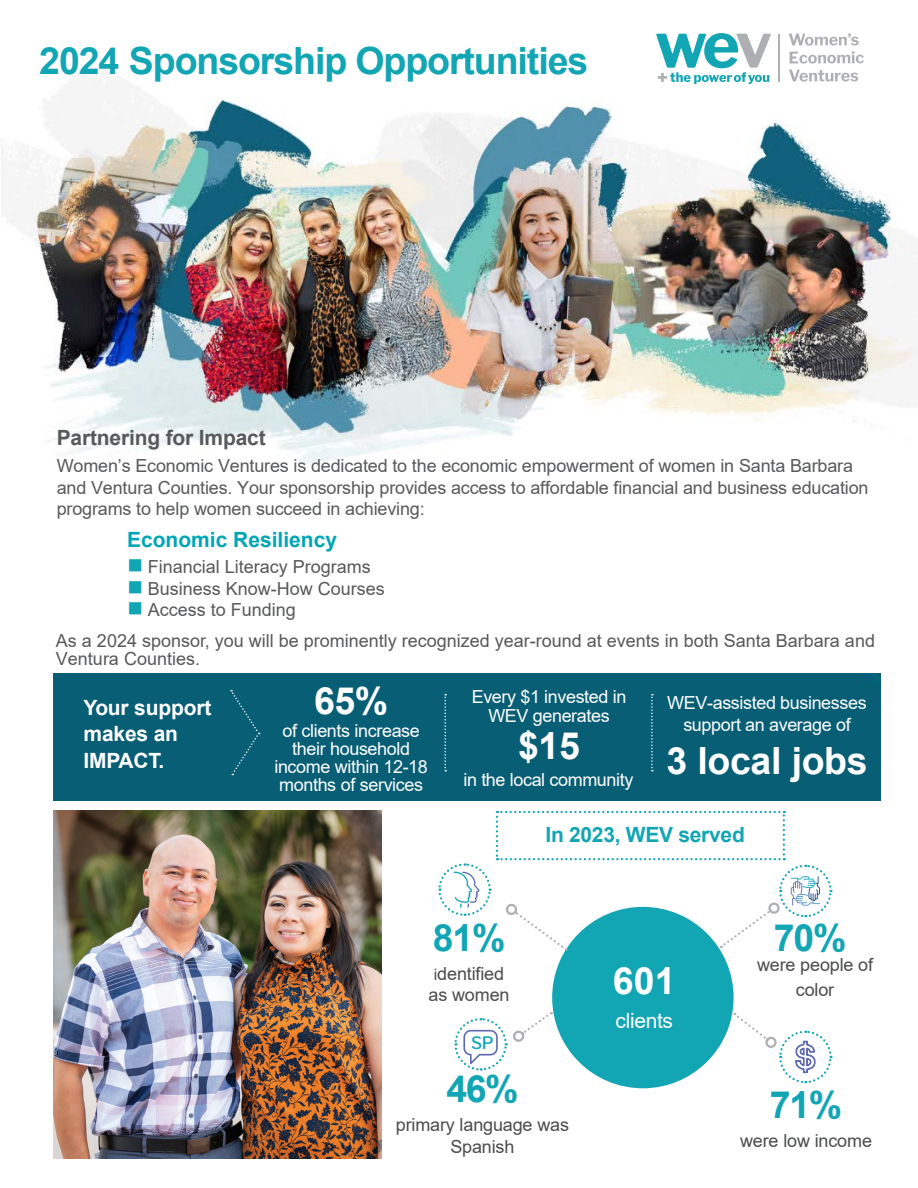
<style>
.page{position:relative;width:918px;height:1188px;background:#fff}
.page>*{position:absolute;margin:0;border:0;box-sizing:border-box;transform-origin:0 0}
.t1{font:700 37.5px "Arial";letter-spacing:-.03em;color:#12a5b4}
.t2{font:700 37.5px "Arial";letter-spacing:-.01em;color:#fff}
.t3{font:700 37.5px "Arial";letter-spacing:-.035em;color:#12a5b4}
.t4{font:700 21px/26.8px "Arial";letter-spacing:-.01em;color:#fff}
.t5{font:700 21px "Arial";letter-spacing:-.01em;color:#58595b}
.t6{font:700 21px "Arial";color:#00a6b5}
.t7{font:700 21px "Arial";letter-spacing:-.015em;color:#12a5b4}
.t8{font:21px "Arial";letter-spacing:-.015em;color:#fff}
.t9{font:18px/21.6px "Arial";letter-spacing:-.01em;color:#58595b}
.t10{font:18px/18px "Arial";color:#57585a}
.t11{font:18px/18px "Arial";letter-spacing:-.02em;color:#fff;text-align:center}
.t12{font:18px/21.6px "Arial";letter-spacing:-.01em;color:#4b4c4d;text-align:center}
.t13{font:500 17.1px "Libre Franklin";color:#12a5b4}
.s1{font-style:inherit}
.s2{color:#12a5b4}
.s3{font-size:15.75px}
</style>
<div class="page">
<img style="left:1px;top:68px;width:917px;height:396px">
<div style="left:54px;top:674px;width:826px;height:126px;background:#085e75"></div>
<svg style="left:789px;top:33px;width:75px;height:31px"></svg>
<svg style="left:789px;top:70px;width:69px;height:12px"></svg>
<svg style="left:656px;top:33px;width:115px;height:51px"></svg>
<hr style="left:778px;top:34px;width:2px;height:48px;background:#aeafb3">
<svg style="left:444px;top:694px;width:2px;height:77px"></svg>
<svg style="left:651px;top:694px;width:2px;height:77px"></svg>
<div style="left:231px;top:690px;width:29px;height:85px;background:#085e75"></div>
<div style="left:552px;top:907px;width:182px;height:181px;background:#12a5b4;border-radius:50%"></div>
<svg style="left:734px;top:1013px;width:99px;height:71px"></svg>
<svg style="left:454px;top:1012px;width:98px;height:59px"></svg>
<svg style="left:438px;top:811px;width:395px;height:139px"></svg>
<img style="left:54px;top:811px;width:328px;height:348px">
<p class="t1" style="left:39px;top:35px;width:550px">2024 Sponsorship Opportunities</p>
<p class="t5" style="left:57px;top:423px;width:211px">Partnering for Impact</p>
<p class="t9" style="left:57px;top:455px;width:813px">Women’s Economic Ventures is dedicated to the economic empowerment of women in Santa Barbara and Ventura Counties. Your sponsorship provides access to affordable financial <span class="s1">and</span> business <span class="s1">education programs to help women</span> succeed <span class="s1">in achieving</span>:</p>
<p class="t6" style="left:127px;top:525px;width:212px">Economic Resiliency</p>
<p class="t10" style="left:128px;top:558px;width:245px"><span class="s2">■</span> Financial Literacy Programs</p>
<p class="t10" style="left:128px;top:579px;width:259px"><span class="s2">■</span> Business Know-How Courses</p>
<p class="t10" style="left:128px;top:601px;width:170px"><span class="s2">■</span> Access to Funding</p>
<p class="t10" style="left:56px;top:631px;width:821px">As a 2024 sponsor, you will be prominently recognized year-round at events in both Santa Barbara and<br>Ventura Counties.</p>
<p class="t4" style="left:84px;top:694px;width:129px">Your support makes an<br>IMPACT.</p>
<p class="t2" style="left:314px;top:675px;width:76px">65%</p>
<p class="t11" style="left:274px;top:721px;width:155px">of clients increase their household income within 12-18 months of services</p>
<p class="t11" style="left:472px;top:686px;width:156px;line-height:19.8px">Every $1 invested in<br>WEV generates</p>
<p class="t2" style="left:518px;top:720px;width:63px">$15</p>
<p class="t11" style="left:464px;top:771px;width:171px">in the local community</p>
<p class="t11" style="left:667px;top:692px;width:201px;line-height:21.5px">WEV-assisted businesses support an average of</p>
<p class="t2" style="left:666px;top:735px;width:203px">3 local jobs</p>
<p class="t7" style="left:545px;top:820px;width:201px">In 2023, WEV served</p>
<p class="t3" style="left:433px;top:912px;width:74px">81%</p>
<p class="t12" style="left:429px;top:962px;width:82px;text-align:left"><span class="s3">i</span>dentified as <span class="s1">women</span></p>
<p class="t13" style="left:471px;top:1033px;width:24px">SP</p>
<p class="t3" style="left:446px;top:1062px;width:74px">46%</p>
<p class="t12" style="left:396px;top:1114px;width:175px">primary language was<br>Spanish</p>
<p class="t2" style="left:613px;top:955px;width:64px">601</p>
<p class="t8" style="left:616px;top:1006px;width:59px">clients</p>
<p class="t3" style="left:774px;top:912px;width:74px">70%</p>
<p class="t12" style="left:757px;top:953px;width:118px;line-height:24.8px">were people <span class="s1">of color</span></p>
<p class="t3" style="left:770px;top:1078px;width:74px">71%</p>
<p class="t12" style="left:740px;top:1130px;width:133px">were low income</p>
</div>
